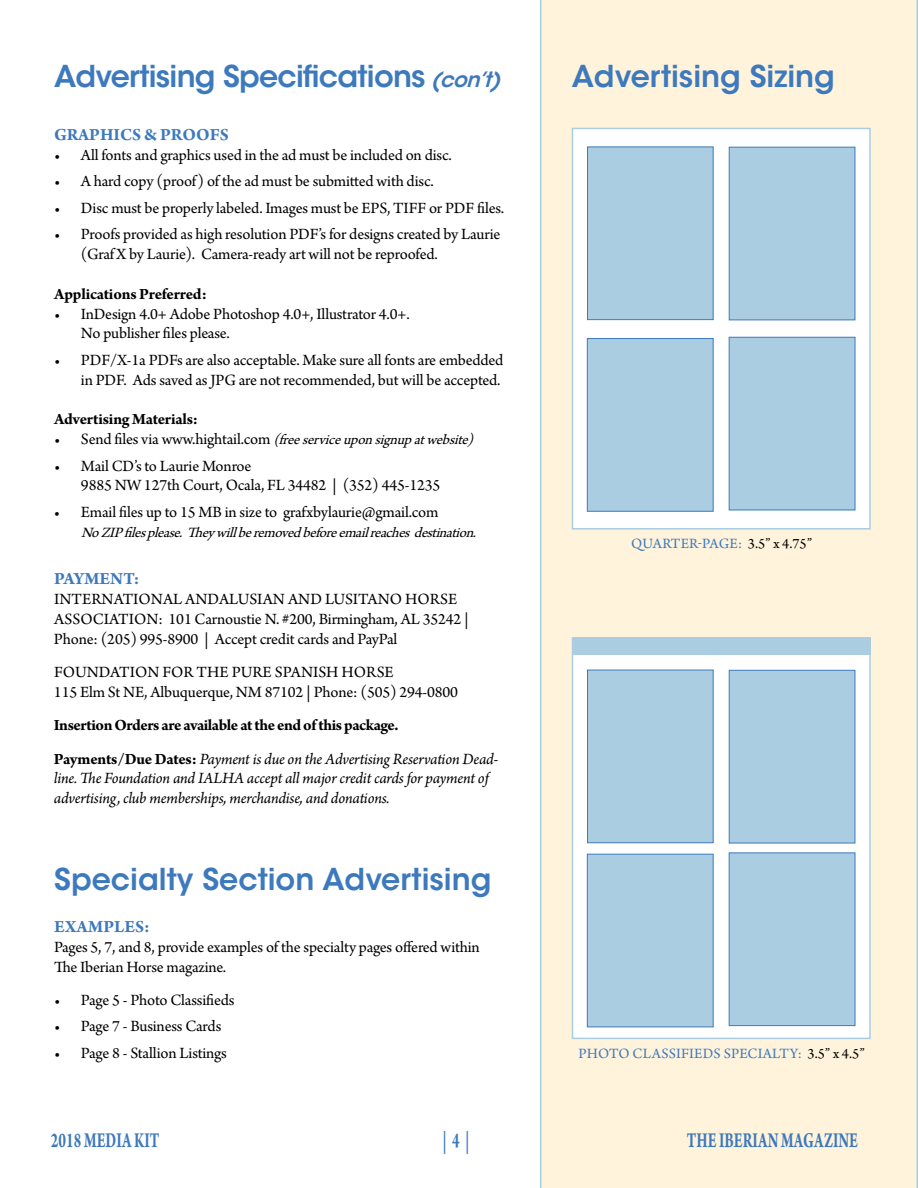
<style>
.page{position:relative;width:918px;height:1188px;background:#fff}
.page>*{position:absolute;margin:0;border:0;box-sizing:border-box;transform-origin:0 0}
.t1{font:600 30px "ITC Avant Garde Std";color:#3d79bd}
.t2{font:600 30px "ITC Avant Garde Std";letter-spacing:-.025em;color:#3d79bd}
.t3{font:700 22.5px "Arno Pro";color:#3d79bd;scale:.67 1}
.t4{font:700 18px "Arno Pro";color:#3d79bd}
.t5{font:16.5px/19.8px "Arno Pro";letter-spacing:-.01em;color:#000}
.t6{font:700 16.5px/33.3px "Arno Pro";letter-spacing:-.02em;color:#000}
.t7{font:italic 16.5px/19.8px "Arno Pro";letter-spacing:-.015em;color:#000}
.t8{font:italic 15px "Arno Pro";color:#000}
.t9{font:15px "Arno Pro";letter-spacing:.01em;color:#3d79bd}
.s1{font-style:italic;font-size:21px}
.s2{font-style:normal;font-size:16.5px}
.s3{font-weight:400;font-style:italic}
.s4{color:#000}
</style>
<div class="page">
<div style="left:540px;top:0;width:378px;height:1188px;background:#fff3db"></div>
<div style="left:572px;top:128px;width:299px;height:402px;background:#fff;border:2px solid #aacde2"></div>
<div style="left:587px;top:338px;width:126px;height:173px;background:#aacde2;border:1px solid #3d79bd"></div>
<div style="left:587px;top:147px;width:126px;height:173px;background:#aacde2;border:1px solid #3d79bd"></div>
<div style="left:729px;top:147px;width:126px;height:173px;background:#aacde2;border:1px solid #3d79bd"></div>
<div style="left:729px;top:337px;width:126px;height:173px;background:#aacde2;border:1px solid #3d79bd"></div>
<div style="left:572px;top:637px;width:299px;height:402px;background:#fff;border:2px solid #aacde2"></div>
<div style="left:587px;top:854px;width:126px;height:173px;background:#aacde2;border:1px solid #3d79bd"></div>
<div style="left:587px;top:670px;width:126px;height:173px;background:#aacde2;border:1px solid #3d79bd"></div>
<div style="left:729px;top:670px;width:126px;height:173px;background:#aacde2;border:1px solid #3d79bd"></div>
<div style="left:729px;top:853px;width:126px;height:173px;background:#aacde2;border:1px solid #3d79bd"></div>
<div style="left:573px;top:637px;width:297px;height:18px;background:#aacde2"></div>
<h1 class="t2" style="left:54px;top:57px;width:455px">Advertising Specifications <span class="s1">(con’t)</span></h1>
<p class="t4" style="left:54px;top:124px;width:176px">GRAPHICS &amp; PROOFS</p>
<p class="t5" style="left:54px;top:146px;width:399px">• All fonts and graphics used in the ad must be included on disc.</p>
<p class="t5" style="left:54px;top:172px;width:381px">• A hard copy (proof) of the ad must be submitted with disc.</p>
<p class="t5" style="left:54px;top:199px;width:452px">• Disc must be properly labeled. Images must be EPS, TIFF or PDF files.</p>
<p class="t5" style="left:81px;top:225px;width:421px;text-indent:-27px">• Proofs provided as high resolution PDF’s for designs created by Laurie (Graf X by Laurie). Camera-ready art will not be reproofed.</p>
<p class="t6" style="left:54px;top:278px;width:154px">Applications Preferred:</p>
<p class="t5" style="left:81px;top:305px;width:330px;text-indent:-27px">• InDesign 4.0+ Adobe Photoshop 4.0+, Illustrator 4.0+.<br>No publisher files please.</p>
<p class="t5" style="left:54px;top:351px;width:451px;text-align:right">• PDF/X-1a PDFs are also acceptable. Make sure all fonts are embedded in PDF. Ads saved as JPG are not recommended, but will be accepted.</p>
<p class="t6" style="left:54px;top:404px;width:146px">Advertising Materials:</p>
<p class="t8" style="left:54px;top:431px;width:426px"><span class="s2">• S e n d fi l e s v i a www. h i g h t a i l . c o m</span> (freeserviceuponsignupatwebsite)</p>
<p class="t5" style="left:81px;top:457px;width:361px;text-indent:-27px">• Mail CD’s to Laurie Monroe<br>9885 NW 127th Court, Ocala, FL 34482 | (352) 445-1235</p>
<p class="t5" style="left:54px;top:503px;width:386px">• Email files up to 15 MB in size to grafxbylaurie@gmail.com</p>
<p class="t8" style="left:81px;top:524px;width:401px">NoZIPfilesplease.Theywillberemovedbeforeemailreachesdestination.</p>
<p class="t4" style="left:54px;top:569px;width:87px">PAYMENT:</p>
<p class="t5" style="left:54px;top:590px;width:416px">INTERNATIONAL ANDALUSIAN AND LUSITANO HORSE<br>ASSOCIATION: 101 Carnoustie N. #200, Birmingham, AL 35242 |<br>Phone: (205) 995-8900 | Accept credit cards and PayPal</p>
<p class="t5" style="left:54px;top:663px;width:406px">FOUNDATION FOR THE PURE SPANISH HORSE<br>115 Elm St NE, Albuquerque, NM 87102 | Phone: (505) 294-0800</p>
<p class="t6" style="left:54px;top:710px;width:446px">Insertion Orders are available at the end of this package.<br>Payments/Due Dates: <span class="s3">Payment is due on the Advertising Reservation Dead-</span></p>
<p class="t7" style="left:54px;top:769px;width:436px">line. The Foundation and IALHA accept all major credit cards for payment of advertising, club memberships, merchandise, and donations.</p>
<h1 class="t1" style="left:54px;top:860px;width:439px">Specialty Section Advertising</h1>
<p class="t4" style="left:54px;top:916px;width:97px">EXAMPLES:</p>
<p class="t5" style="left:54px;top:938px;width:427px">Pages 5, 7, and 8, provide examples of the specialty pages offered within<br>The Iberian Horse magazine.</p>
<p class="t5" style="left:54px;top:991px;width:182px">• Page 5 - Photo Classifieds</p>
<p class="t5" style="left:54px;top:1017px;width:169px">• Page 7 - Business Cards</p>
<p class="t5" style="left:54px;top:1044px;width:175px">• Page 8 - Stallion Listings</p>
<h1 class="t1" style="left:572px;top:57px;width:265px">Advertising Sizing</h1>
<p class="t9" style="left:631px;top:535px;width:182px">QUARTER-PAGE: <span class="s4">3.5” x 4.75”</span></p>
<p class="t9" style="left:579px;top:1045px;width:288px">PHOTO CLASSIFIEDS SPECIALTY: <span class="s4">3.5” x 4.5”</span></p>
<h2 class="t3" style="left:51px;top:1127px;width:163px">2018 MEDIA KIT</h2>
<h2 class="t3" style="left:442px;top:1127px;width:42px">| 4 |</h2>
<h2 class="t3" style="left:687px;top:1127px;width:257px">THE IBERIAN MAGAZINE</h2>
</div>
